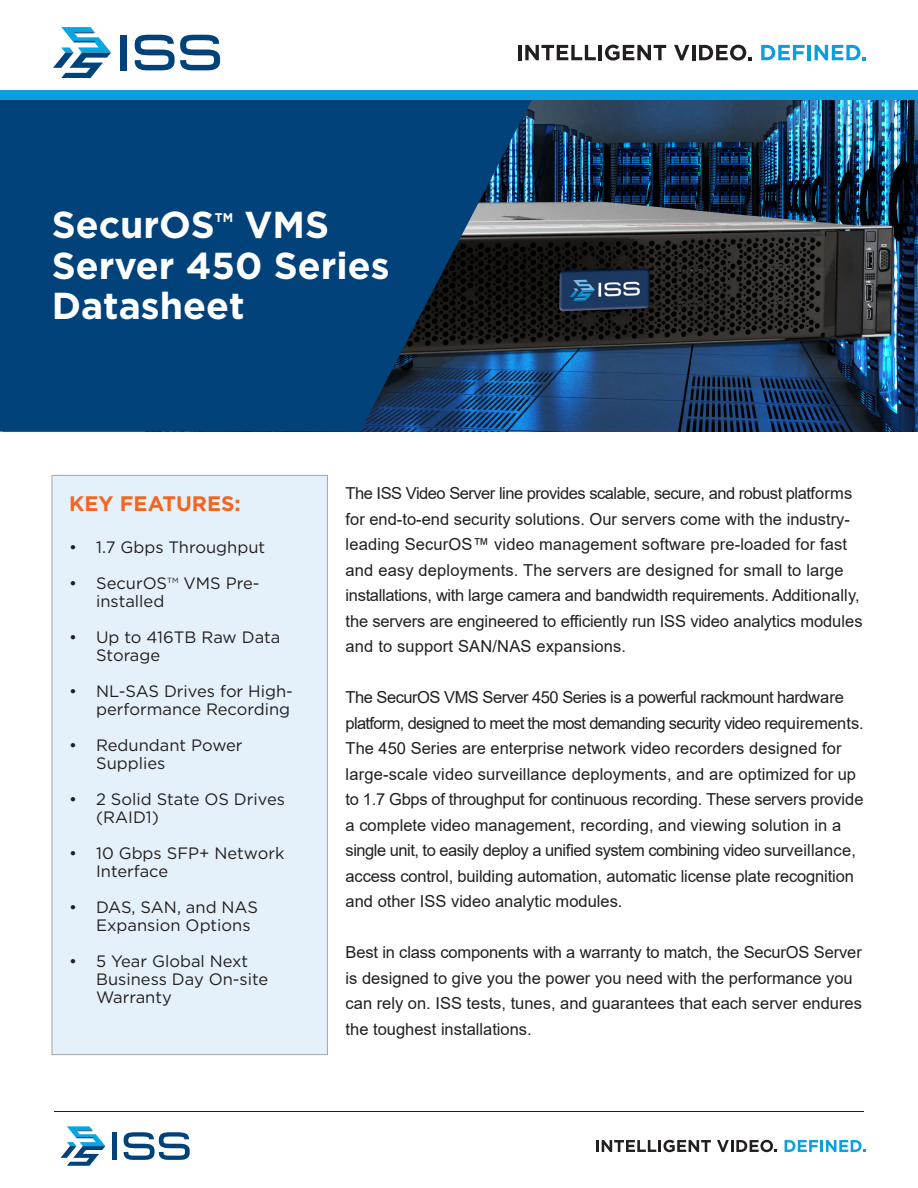
<style>
.page{position:relative;width:918px;height:1188px;background:#fff}
.page>*{position:absolute;margin:0;border:0;box-sizing:border-box;transform-origin:0 0}
.t1{font:700 37.5px "Gotham";color:#fff}
.t2{font:700 21px "Gotham";color:#f36621}
.t3{font:16.5px/25.5px "Arial";color:#231f20}
.t4{font:16.5px/18px "Gotham";color:#231f20}
.t5{font:700 12.6px "Gotham";color:#fff;scale:.95 1}
</style>
<div class="page">
<img style="left:532px;top:100px;width:386px;height:332px">
<hr style="left:518px;top:45px;width:3px;height:15px;background:#231f20">
<svg style="left:525px;top:45px;width:71px;height:15px"></svg>
<hr style="left:599px;top:45px;width:3px;height:15px;background:#231f20">
<svg style="left:605px;top:45px;width:61px;height:16px"></svg>
<svg style="left:674px;top:45px;width:15px;height:15px"></svg>
<hr style="left:692px;top:45px;width:3px;height:15px;background:#231f20">
<svg style="left:699px;top:45px;width:52px;height:16px"></svg>
<svg style="left:761px;top:45px;width:44px;height:15px"></svg>
<hr style="left:807px;top:45px;width:4px;height:15px;background:#0c9fdc">
<svg style="left:815px;top:45px;width:51px;height:15px"></svg>
<svg style="left:0;top:100px;width:532px;height:332px;background:#054072"></svg>
<hr style="left:54px;top:1111px;width:810px;height:1px;background:#231f20">
<svg style="left:596px;top:1140px;width:115px;height:12px"></svg>
<svg style="left:717px;top:1140px;width:60px;height:12px"></svg>
<svg style="left:785px;top:1140px;width:81px;height:12px"></svg>
<div style="left:52px;top:475px;width:276px;height:580px;background:#e4f1fa;border:1px solid #a5a6aa"></div>
<div style="left:120px;top:35px;width:7px;height:35px;background:#004279"></div>
<svg style="left:135px;top:35px;width:85px;height:35px"></svg>
<svg style="left:53px;top:27px;width:58px;height:51px"></svg>
<div style="left:0;top:90px;width:918px;height:10px;background:#0c9fdc"></div>
<div style="left:112px;top:1132px;width:5px;height:28px;background:#004279"></div>
<svg style="left:124px;top:1132px;width:66px;height:28px"></svg>
<svg style="left:60px;top:1126px;width:45px;height:40px"></svg>
<p class="t1" style="left:52px;top:200px;width:165px">SecurOS</p>
<p class="t5" style="left:215px;top:209px;width:21px">TM</p>
<p class="t1" style="left:244px;top:200px;width:86px">VMS</p>
<p class="t1" style="left:52px;top:240px;width:339px">Server 450 Series</p>
<p class="t1" style="left:52px;top:281px;width:194px">Datasheet</p>
<p class="t2" style="left:69px;top:490px;width:173px">KEY FEATURES:</p>
<p class="t4" style="left:69px;top:538px;width:198px">• 1.7 Gbps Throughput</p>
<p class="t4" style="left:96px;top:574px;width:165px;text-indent:-27px">• SecurOS<sup>TM</sup> VMS Pre&shy;installed</p>
<p class="t4" style="left:96px;top:628px;width:186px;text-indent:-27px">• Up to 416TB Raw Data<br>Storage</p>
<p class="t4" style="left:69px;top:682px;width:225px;text-align:right">• NL-SAS Drives for High&shy;performance Recording</p>
<p class="t4" style="left:96px;top:736px;width:148px;text-indent:-27px">• Redundant Power<br>Supplies</p>
<p class="t4" style="left:96px;top:790px;width:190px;text-indent:-27px">• 2 Solid State OS Drives (RAID1)</p>
<p class="t4" style="left:96px;top:844px;width:190px;text-indent:-27px">• 10 Gbps SFP+ Network<br>Interface</p>
<p class="t4" style="left:96px;top:898px;width:163px;text-indent:-27px">• DAS, SAN, and NAS<br>Expansion Options</p>
<p class="t4" style="left:96px;top:952px;width:174px;text-indent:-27px">• 5 Year Global Next<br>Business Day On-site<br>Warranty</p>
<p class="t3" style="left:346px;top:481px;width:508px">The ISS Video Server line provides scalable, secure, and robust platforms for end-to-end security solutions. Our servers come with the industry-</p>
<p class="t3" style="left:346px;top:532px;width:519px">leading SecurOS™ video management software pre-loaded for fast and easy deployments. The servers are designed for small to large installations, with large camera and bandwidth requirements. Additionally, the servers are engineered to efficiently run ISS video analytics modules and to support SAN/NAS expansions.</p>
<p class="t3" style="left:346px;top:685px;width:520px">The SecurOS VMS Server 450 Series is a powerful rackmount hardware platform, designed to meet the most demanding security video requirements.<br>The 450 Series are enterprise network video recorders designed for large-scale video surveillance deployments, and are optimized for up to 1.7 Gbps of throughput for continuous recording. These servers provide a complete video management, recording, and viewing solution in a single unit, to easily deploy a unified system combining video surveillance, access control, building automation, automatic license plate recognition and other ISS video analytic modules.</p>
<p class="t3" style="left:346px;top:940px;width:518px">Best in class components with a warranty to match, the SecurOS Server is designed to give you the power you need with the performance you can rely on. ISS tests, tunes, and guarantees that each server endures the toughest installations.</p>
</div>
